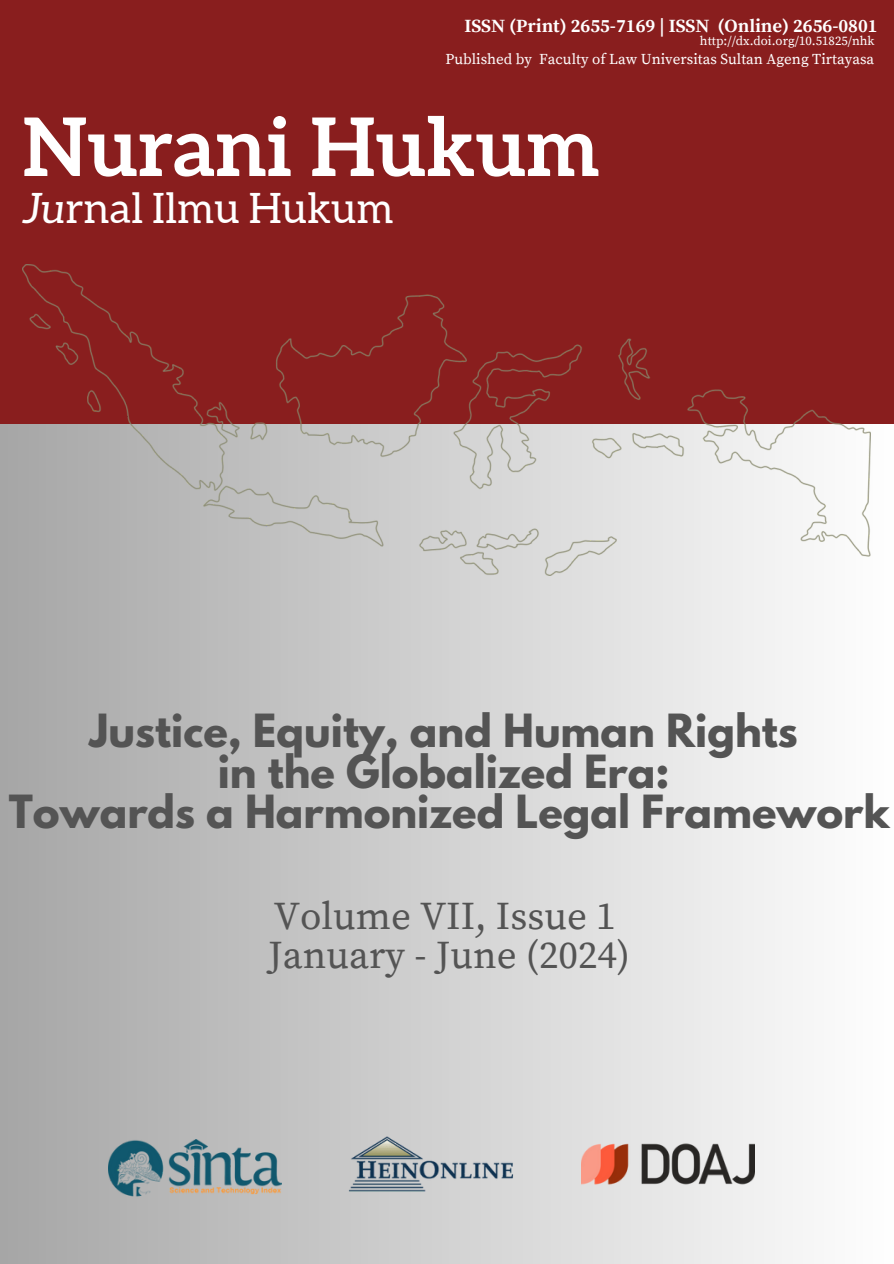
<style>
.page{position:relative;width:894px;height:1264px;background:#fff}
.page>*{position:absolute;margin:0;border:0;box-sizing:border-box;transform-origin:0 0}
.t1{font:700 80.85px "Aleo";color:#fff}
.t2{font:41.85px "Aleo";color:#fff}
.t3{font:700 40.5px/40.5px "League Spartan";color:#545454;text-align:center}
.t4{font:39px/39.3px "Source Serif Pro";color:#545454}
.t5{font:700 18.6px "Source Serif Pro";color:#fff}
.t6{font:15px "Source Serif Pro";color:#fff}
.t7{font:12.9px "Source Serif Pro";color:#fff}
.s1{font-style:italic}
</style>
<div class="page">
<div style="left:0;top:0;width:893px;height:1263px;background:linear-gradient(to right,#a6a6a6,#fefefe)"></div>
<div style="left:0;top:0;width:893px;height:423px;background:#891e1e"></div>
<img style="left:23px;top:264px;width:847px;height:311px">
<img style="left:108px;top:1139px;width:174px;height:62px">
<img style="left:581px;top:1124px;width:173px;height:79px">
<img style="left:345px;top:1131px;width:171px;height:65px">
<p class="t5" style="left:464px;top:15px;width:414px">ISSN (Print) 2655-7169 | ISSN (Online) 2656-0801</p>
<p class="t7" style="left:699px;top:33px;width:176px">http://dx.doi.org/10.51825/nhk</p>
<p class="t6" style="left:445px;top:50px;width:430px">Published by Faculty of Law Universitas Sultan Ageng Tirtayasa</p>
<p class="t1" style="left:23px;top:100px;width:578px">Nurani Hukum</p>
<p class="t2" style="left:23px;top:185px;width:372px"><span class="s1">Ju</span>rnal Ilmu Hukum</p>
<p class="t3" style="left:9px;top:715px;width:882px">Justice, Equity, and Human Rights<br>in the Globalized Era:<br>Towards a Harmonized Legal Framework</p>
<p class="t4" style="left:268px;top:898px;width:363px">Volume VII, Issue 1<br>January - June (2024)</p>
</div>
